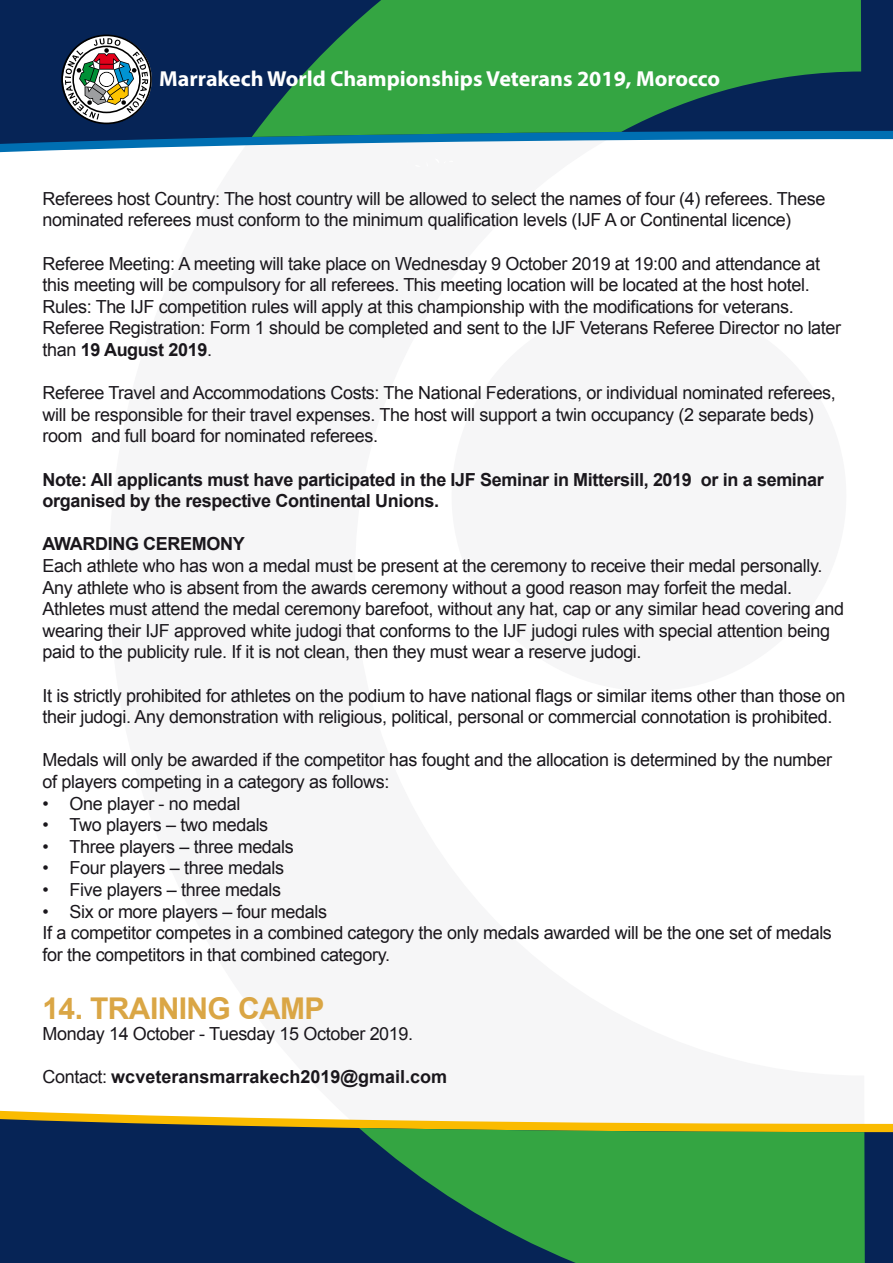
<style>
.page{position:relative;width:893px;height:1263px;background:#fff}
.page>*{position:absolute;margin:0;border:0;box-sizing:border-box;transform-origin:0 0}
.t1{font:700 30px "Arial";letter-spacing:-.02em;color:#daa645}
.t2{font:700 21.75px "Myriad Pro";color:#fff}
.t3{font:18px/21.6px "Arial";letter-spacing:-.02em;color:#1a171c}
.t4{font:700 18px/21.6px "Arial";letter-spacing:-.02em;color:#1a171c}
.t5{font:700 18px "Arial";color:#1a171c}
.s1{font-weight:700}
.s2{font-weight:400}
</style>
<div class="page">
<svg style="left:0;top:1111px;width:312px;height:8px"></svg>
<svg style="left:0;top:1119px;width:893px;height:144px;background:#213654"></svg>
<svg style="left:0;top:144px;width:314px;height:8px"></svg>
<svg style="left:0;top:0;width:893px;height:144px;background:#123667"></svg>
<svg style="left:61px;top:35px;width:91px;height:89px"></svg>
<svg style="left:359px;top:1128px;width:506px;height:135px;background:#2f8c44"></svg>
<svg style="left:252px;top:0;width:609px;height:137px;background:#288849"></svg>
<p class="t2" style="left:159px;top:64px;width:562px">Marrakech World Championships Veterans 2019, Morocco</p>
<p class="t3" style="left:43px;top:188px;width:784px">Referees host Country: The host country will be allowed to select the names of four (4) referees. These nominated referees must conform to the minimum qualification levels (IJF A or Continental licence)</p>
<p class="t3" style="left:43px;top:253px;width:800px">Referee Meeting: A meeting will take place on Wednesday 9 October 2019 at 19:00 and attendance at this meeting will be compulsory for all referees. This meeting location will be located at the host hotel.<br>Rules: The IJF competition rules will apply at this championship with the modifications for veterans.<br>Referee Registration: Form 1 should be completed and sent to the IJF Veterans Referee Director no later than <span class="s1">19 August 2019</span>.</p>
<p class="t3" style="left:43px;top:382px;width:795px">Referee Travel and Accommodations Costs: The National Federations, or individual nominated referees, will be responsible for their travel expenses. The host will support a twin occupancy (2 separate beds) room and full board for nominated referees.</p>
<p class="t4" style="left:43px;top:469px;width:783px">Note: All applicants must have participated in the IJF Seminar in Mittersill, 2019 or in a seminar organised by the respective Continental Unions.</p>
<p class="t4" style="left:43px;top:534px;width:204px">AWARDING CEREMONY</p>
<p class="t3" style="left:43px;top:555px;width:803px">Each athlete who has won a medal must be present at the ceremony to receive their medal personally.<br>Any athlete who is absent from the awards ceremony without a good reason may forfeit the medal.<br>Athletes must attend the medal ceremony barefoot, without any hat, cap or any similar head covering and wearing their IJF approved white judogi that conforms to the IJF judogi rules with special attention being paid to the publicity rule. If it is not clean, then they must wear a reserve judogi.</p>
<p class="t3" style="left:43px;top:685px;width:804px">It is strictly prohibited for athletes on the podium to have national flags or similar items other than those on their judogi. Any demonstration with religious, political, personal or commercial connotation is prohibited.</p>
<p class="t3" style="left:43px;top:749px;width:791px">Medals will only be awarded if the competitor has fought and the allocation is determined by the number of players competing in a category as follows:</p>
<p class="t3" style="left:43px;top:793px;width:199px">• One player - no medal</p>
<p class="t3" style="left:43px;top:814px;width:227px">• Two players – two medals</p>
<p class="t3" style="left:43px;top:836px;width:253px">• Three players – three medals</p>
<p class="t3" style="left:43px;top:857px;width:243px">• Four players – three medals</p>
<p class="t3" style="left:43px;top:879px;width:240px">• Five players – three medals</p>
<p class="t3" style="left:43px;top:901px;width:791px">• Six or more players – four medals<br>If a competitor competes in a combined category the only medals awarded will be the one set of medals for the competitors in that combined category.</p>
<h1 class="t1" style="left:43px;top:988px;width:284px">14. TRAINING CAMP</h1>
<p class="t3" style="left:43px;top:1023px;width:372px">Monday 14 October - Tuesday 15 October 2019.</p>
<p class="t5" style="left:43px;top:1065px;width:406px"><span class="s2">Contact:</span> wcveteransmarrakech2019@gmail.com</p>
</div>
